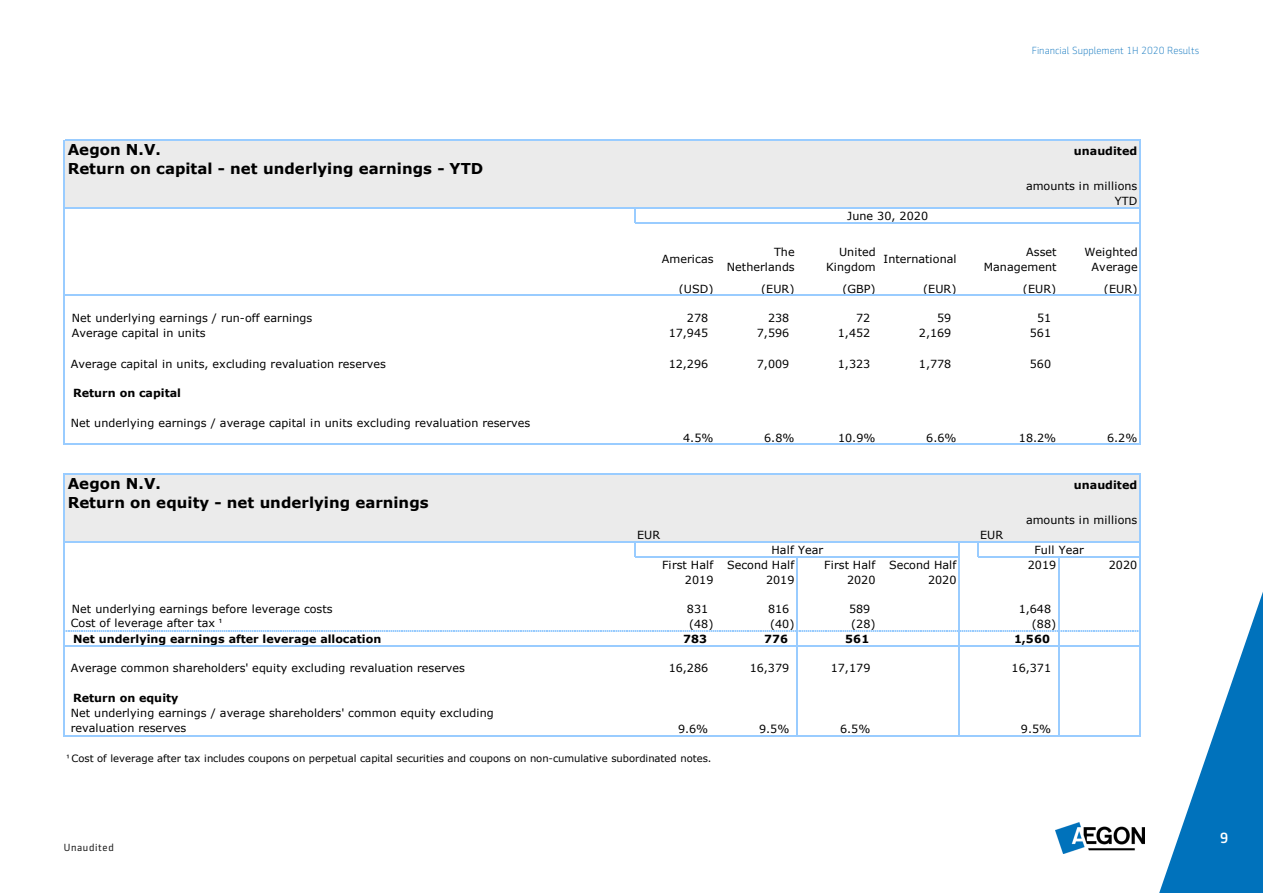
<style>
.page{position:relative;width:1263px;height:893px;background:#fff}
.page>*{position:absolute;margin:0;border:0;box-sizing:border-box;transform-origin:0 0}
.t1{font:700 15px "Verdana";color:#000}
.t2{font:500 15px "Sentico Sans DT";color:#fff}
.t3{font:11.1px/14.5px "Verdana";color:#000;text-align:right}
.t4{font:700 11.1px "Verdana";color:#000}
.t5{font:300 10.5px "Sentico Sans DT";color:#2783c5}
.t6{font:10.5px "Sentico Sans DT";letter-spacing:.06em;color:#1d1d1d}
.t7{font:10.05px "Verdana";color:#000}
.s1{font-family:"Calibri"}
.s2{font-weight:700}
</style>
<div class="page">
<svg style="left:1159px;top:592px;width:104px;height:301px"></svg>
<img style="left:1056px;top:822px;width:88px;height:32px">
<div style="left:64px;top:140px;width:1076px;height:68px;background:#ebebeb"></div>
<div style="left:64px;top:474px;width:1076px;height:68px;background:#ebebeb"></div>
<div style="left:64px;top:751px;width:1110px;height:15px;background:#fff"></div>
<hr style="left:65px;top:295px;width:489px;height:1px;background:#9cf">
<hr style="left:554px;top:295px;width:162px;height:1px;background:#9cf">
<hr style="left:716px;top:295px;width:162px;height:1px;background:#9cf">
<hr style="left:878px;top:295px;width:180px;height:1px;background:#9cf">
<hr style="left:64px;top:140px;width:1px;height:305px;background:#9cf">
<hr style="left:1139px;top:141px;width:1px;height:304px;background:#9cf">
<svg style="left:634px;top:208px;width:1px;height:15px"></svg>
<hr style="left:635px;top:556px;width:324px;height:1px;background:#9cf">
<hr style="left:65px;top:631px;width:731px;height:1px;background:#bfbfbf">
<hr style="left:797px;top:631px;width:161px;height:1px;background:#bfbfbf">
<hr style="left:959px;top:631px;width:99px;height:1px;background:#bfbfbf">
<hr style="left:64px;top:474px;width:1px;height:263px;background:#9cf">
<hr style="left:1139px;top:475px;width:1px;height:262px;background:#9cf">
<svg style="left:634px;top:542px;width:1px;height:15px"></svg>
<hr style="left:958px;top:542px;width:1px;height:195px;background:#9cf">
<svg style="left:977px;top:542px;width:1px;height:15px"></svg>
<hr style="left:796px;top:557px;width:1px;height:180px;background:#9cf">
<hr style="left:1058px;top:557px;width:1px;height:180px;background:#9cf">
<hr style="left:65px;top:140px;width:1075px;height:1px;background:#9cf">
<hr style="left:65px;top:207px;width:1075px;height:1px;background:#9cf">
<hr style="left:635px;top:222px;width:505px;height:1px;background:#9cf">
<hr style="left:1058px;top:295px;width:82px;height:1px;background:#9cf">
<hr style="left:65px;top:444px;width:1075px;height:1px;background:#9cf">
<hr style="left:65px;top:474px;width:1075px;height:1px;background:#9cf">
<hr style="left:65px;top:541px;width:1075px;height:1px;background:#9cf">
<hr style="left:978px;top:556px;width:162px;height:1px;background:#9cf">
<hr style="left:1059px;top:631px;width:80px;height:1px;background:#bfbfbf">
<hr style="left:65px;top:646px;width:1075px;height:1px;background:#9cf">
<hr style="left:65px;top:736px;width:1075px;height:1px;background:#9cf">
<p class="t5" style="left:1032px;top:45px;width:169px">Financial Supplement 1H 2020 Results</p>
<p class="t1" style="left:68px;top:139px;width:95px">Aegon N.V.</p>
<p class="t4" style="left:1074px;top:144px;width:65px">unaudited</p>
<p class="t1" style="left:68px;top:158px;width:417px">Return on capital - net underlying earnings - YTD</p>
<p class="t3" style="left:1026px;top:179px;width:113px;line-height:15px">amounts in millions<br>YTD</p>
<p class="t3" style="left:847px;top:209px;width:82px">June 30, 2020</p>
<p class="t3" style="left:662px;top:252px;width:53px">Americas</p>
<p class="t3" style="left:727px;top:245px;width:69px">The<br>Netherlands</p>
<p class="t3" style="left:826px;top:245px;width:51px">United<br>Kingdom</p>
<p class="t3" style="left:884px;top:252px;width:74px">International</p>
<p class="t3" style="left:984px;top:245px;width:74px">Asset<br>Management</p>
<p class="t3" style="left:1084px;top:245px;width:55px">Weighted<br>Average</p>
<p class="t3" style="left:679px;top:281px;width:36px">(USD)</p>
<p class="t3" style="left:761px;top:281px;width:35px">(EUR)</p>
<p class="t3" style="left:842px;top:281px;width:35px">(GBP)</p>
<p class="t3" style="left:923px;top:281px;width:35px">(EUR)</p>
<p class="t3" style="left:1023px;top:281px;width:35px">(EUR)</p>
<p class="t3" style="left:1104px;top:281px;width:35px">(EUR)</p>
<p class="t3" style="left:72px;top:311px;width:242px">Net underlying earnings / run-off earnings</p>
<p class="t3" style="left:687px;top:311px;width:23px">278</p>
<p class="t3" style="left:768px;top:311px;width:23px">238</p>
<p class="t3" style="left:856px;top:311px;width:16px">72</p>
<p class="t3" style="left:937px;top:311px;width:16px">59</p>
<p class="t3" style="left:1037px;top:311px;width:16px">51</p>
<p class="t3" style="left:72px;top:326px;width:135px">Average capital in units</p>
<p class="t3" style="left:669px;top:326px;width:41px">17,945</p>
<p class="t3" style="left:757px;top:326px;width:34px">7,596</p>
<p class="t3" style="left:838px;top:326px;width:34px">1,452</p>
<p class="t3" style="left:919px;top:326px;width:34px">2,169</p>
<p class="t3" style="left:1030px;top:326px;width:23px">561</p>
<p class="t3" style="left:71px;top:356px;width:317px">Average capital in units, excluding revaluation reserves</p>
<p class="t3" style="left:669px;top:356px;width:41px">12,296</p>
<p class="t3" style="left:757px;top:356px;width:34px">7,009</p>
<p class="t3" style="left:838px;top:356px;width:34px">1,323</p>
<p class="t3" style="left:919px;top:356px;width:34px">1,778</p>
<p class="t3" style="left:1030px;top:356px;width:23px">560</p>
<p class="t4" style="left:73px;top:386px;width:109px">Return on capital</p>
<p class="t3" style="left:71px;top:416px;width:461px">Net underlying earnings / average capital in units excluding revaluation reserves</p>
<p class="t3" style="left:683px;top:430px;width:32px">4.5%</p>
<p class="t3" style="left:764px;top:430px;width:32px">6.8%</p>
<p class="t3" style="left:838px;top:430px;width:39px">10.9%</p>
<p class="t3" style="left:926px;top:430px;width:32px">6.6%</p>
<p class="t3" style="left:1019px;top:430px;width:39px">18.2%</p>
<p class="t3" style="left:1107px;top:430px;width:32px">6.2%</p>
<p class="t1" style="left:68px;top:473px;width:95px">Aegon N.V.</p>
<p class="t4" style="left:1074px;top:477px;width:65px">unaudited</p>
<p class="t1" style="left:68px;top:492px;width:363px">Return on equity - net underlying earnings</p>
<p class="t3" style="left:1026px;top:513px;width:113px">amounts in millions</p>
<p class="t3" style="left:637px;top:528px;width:25px">EUR</p>
<p class="t3" style="left:980px;top:528px;width:25px">EUR</p>
<p class="t3" style="left:662px;top:557px;width:134px">First Half Second Half</p>
<p class="t3" style="left:824px;top:557px;width:134px">First Half Second Half</p>
<p class="t3" style="left:1028px;top:557px;width:30px">2019</p>
<p class="t3" style="left:1109px;top:557px;width:30px">2020</p>
<p class="t3" style="left:685px;top:572px;width:30px">2019</p>
<p class="t3" style="left:766px;top:572px;width:30px">2019</p>
<p class="t3" style="left:847px;top:572px;width:30px">2020</p>
<p class="t3" style="left:928px;top:572px;width:30px">2020</p>
<p class="t3" style="left:72px;top:601px;width:262px">Net underlying earnings before leverage costs</p>
<p class="t3" style="left:687px;top:601px;width:23px">831</p>
<p class="t3" style="left:768px;top:601px;width:23px">816</p>
<p class="t3" style="left:849px;top:601px;width:23px">589</p>
<p class="t3" style="left:1019px;top:601px;width:34px">1,648</p>
<p class="t3" style="left:71px;top:616px;width:153px">Cost of leverage after tax <span class="s1">¹</span></p>
<p class="t3" style="left:689px;top:616px;width:26px">(48)</p>
<p class="t3" style="left:770px;top:616px;width:26px">(40)</p>
<p class="t3" style="left:851px;top:616px;width:26px">(28)</p>
<p class="t3" style="left:1032px;top:616px;width:26px">(88)</p>
<p class="t4" style="left:73px;top:631px;width:310px">Net underlying earnings after leverage allocation</p>
<p class="t4" style="left:683px;top:631px;width:26px">783</p>
<p class="t4" style="left:764px;top:631px;width:26px">776</p>
<p class="t4" style="left:845px;top:631px;width:26px">561</p>
<p class="t4" style="left:1014px;top:631px;width:37px">1,560</p>
<p class="t3" style="left:71px;top:660px;width:396px">Average common shareholders' equity excluding revaluation reserves</p>
<p class="t3" style="left:669px;top:661px;width:41px">16,286</p>
<p class="t3" style="left:750px;top:661px;width:41px">16,379</p>
<p class="t3" style="left:831px;top:661px;width:41px">17,179</p>
<p class="t3" style="left:1011px;top:661px;width:41px">16,371</p>
<p class="t3" style="left:71px;top:691px;width:425px;text-align:left"><span class="s2">Return on equity<br></span>Net underlying earnings / average shareholders' common equity excluding revaluation reserves</p>
<p class="t3" style="left:771px;top:542px;width:53px">Half Year</p>
<p class="t3" style="left:1034px;top:542px;width:51px">Full Year</p>
<p class="t3" style="left:678px;top:721px;width:32px">9.6%</p>
<p class="t3" style="left:759px;top:721px;width:32px">9.5%</p>
<p class="t3" style="left:840px;top:721px;width:32px">6.5%</p>
<p class="t3" style="left:1021px;top:721px;width:32px">9.5%</p>
<p class="t7" style="left:67px;top:751px;width:646px"><span class="s1">¹</span> Cost of leverage after tax includes coupons on perpetual capital securities and coupons on non-cumulative subordinated notes.</p>
<p class="t6" style="left:64px;top:842px;width:52px">Unaudited</p>
<h1 class="t2" style="left:1220px;top:829px;width:10px">9</h1>
</div>
